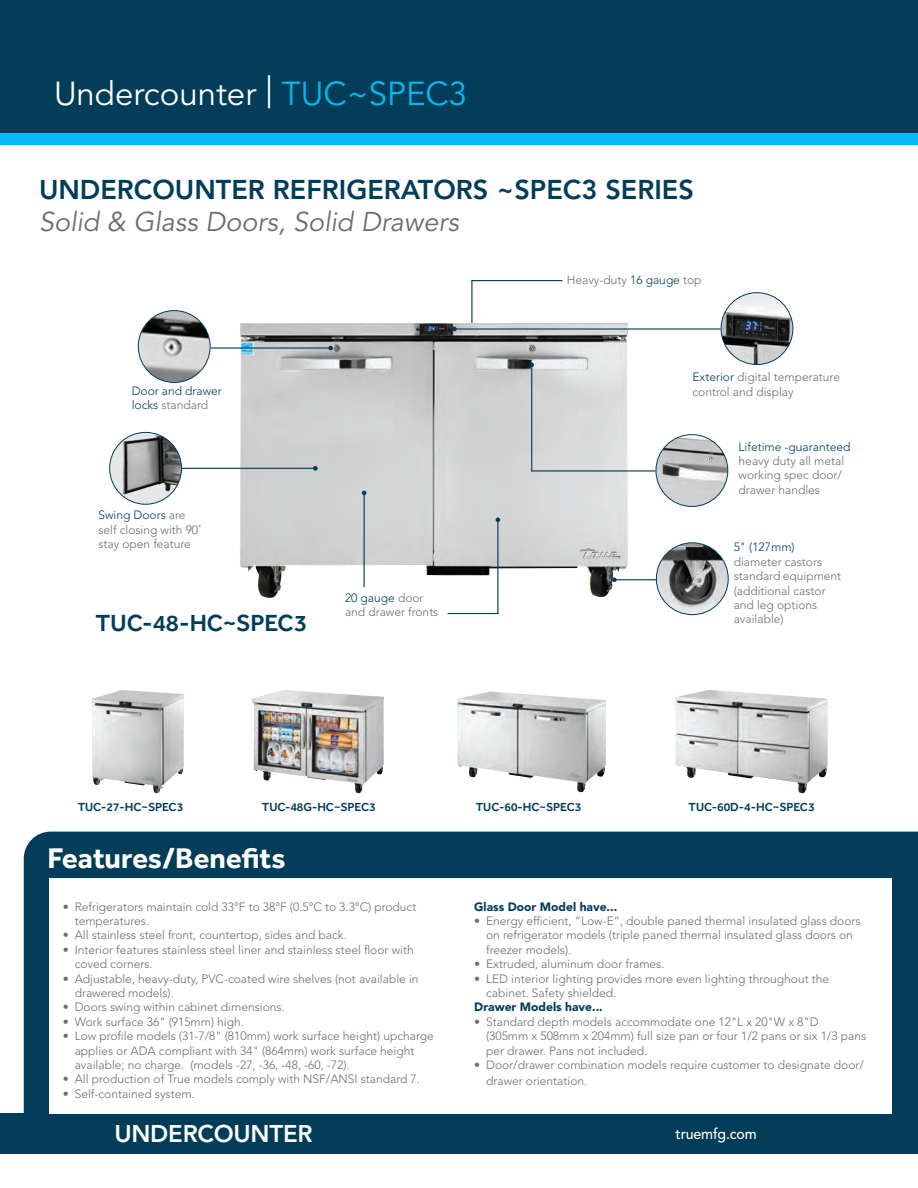
<style>
.page{position:relative;width:918px;height:1188px;background:#fff}
.page>*{position:absolute;margin:0;border:0;box-sizing:border-box;transform-origin:0 0}
.t1{font:33px "Avenir LT Std";color:#fff}
.t2{font:700 29.25px "Effra CC";color:#fff}
.t3{font:800 27px "Avenir LT Std";color:#013d58}
.t4{font:italic 27px "Avenir LT Std";color:#6c6d70}
.t5{font:600 24px "Effra CC";color:#013d58}
.t6{font:800 24px "Avenir LT Std";letter-spacing:-.01em;color:#fff}
.t7{font:500 15px "Avenir LT Std";letter-spacing:-.01em;color:#fff;scale:.94 1}
.t8{font:300 12px/14.4px "Avenir LT Std";color:#6c6d70}
.t9{font:600 12px "Effra CC";color:#013d58}
.t10{font:300 12px "Avenir LT Std";color:#013d58}
.t11{font:900 12px "Avenir LT Std";color:#013d58}
.s1{color:#00baf1}
.s2{color:#013d58}
</style>
<div class="page">
<div style="left:0;top:1113px;width:918px;height:41px;background:#013d58"></div>
<div style="left:0;top:0;width:918px;height:140px;background:#013d58"></div>
<div style="left:0;top:133px;width:918px;height:12px;background:#00baf1"></div>
<hr style="left:471px;top:280px;width:2px;height:47px;background:#013d58">
<img style="left:239px;top:323px;width:389px;height:275px">
<div style="left:24px;top:832px;width:894px;height:281px;background:#013d58"></div>
<div style="left:50px;top:878px;width:842px;height:235px;background:#fff"></div>
<div style="left:110px;top:432px;width:72px;height:72px;background:#e6e7e9;border-radius:50%"></div>
<img style="left:123px;top:434px;width:59px;height:61px">
<div style="left:109px;top:432px;width:73px;height:73px;border:1px solid #013d58;border-radius:50%"></div>
<hr style="left:181px;top:468px;width:134px;height:1px;background:#013d58">
<svg style="left:313px;top:466px;width:5px;height:5px"></svg>
<img style="left:656px;top:543px;width:72px;height:72px;border-radius:36px">
<div style="left:656px;top:542px;width:73px;height:73px;border:1px solid #013d58;border-radius:50%"></div>
<hr style="left:614px;top:579px;width:43px;height:1px;background:#013d58">
<svg style="left:612px;top:577px;width:5px;height:5px"></svg>
<img style="left:252px;top:690px;width:132px;height:104px">
<img style="left:92px;top:690px;width:92px;height:103px">
<img style="left:675px;top:690px;width:153px;height:103px">
<img style="left:457px;top:692px;width:149px;height:100px">
<hr style="left:471px;top:280px;width:91px;height:1px;background:#013d58">
<img style="left:138px;top:311px;width:72px;height:71px;border-radius:36px">
<div style="left:138px;top:310px;width:73px;height:73px;border:1px solid #013d58;border-radius:50%"></div>
<hr style="left:211px;top:347px;width:120px;height:2px;background:#013d58">
<svg style="left:328px;top:346px;width:5px;height:4px"></svg>
<img style="left:656px;top:435px;width:72px;height:71px;border-radius:36px">
<div style="left:656px;top:434px;width:72px;height:73px;border:1px solid #013d58;border-radius:50%"></div>
<img style="left:721px;top:293px;width:72px;height:72px;border-radius:36px">
<div style="left:721px;top:292px;width:72px;height:73px;border:1px solid #013d58;border-radius:50%"></div>
<hr style="left:532px;top:470px;width:124px;height:2px;background:#013d58">
<hr style="left:531px;top:365px;width:1px;height:107px;background:#013d58">
<svg style="left:529px;top:363px;width:5px;height:4px"></svg>
<hr style="left:455px;top:328px;width:266px;height:2px;background:#013d58">
<svg style="left:452px;top:327px;width:5px;height:4px"></svg>
<hr style="left:364px;top:493px;width:1px;height:94px;background:#013d58">
<svg style="left:362px;top:491px;width:4px;height:4px"></svg>
<hr style="left:497px;top:520px;width:1px;height:94px;background:#013d58">
<svg style="left:496px;top:518px;width:4px;height:4px"></svg>
<hr style="left:448px;top:613px;width:50px;height:1px;background:#013d58">
<h1 class="t1" style="left:54px;top:74px;width:415px">Undercounter | <span class="s1">TUC~SPEC3</span></h1>
<h3 class="t3" style="left:39px;top:173px;width:656px">UNDERCOUNTER REFRIGERATORS ~SPEC3 SERIES</h3>
<h3 class="t4" style="left:39px;top:206px;width:421px">Solid &amp; Glass Doors, Solid Drawers</h3>
<p class="t8" style="left:567px;top:273px;width:136px">Heavy-duty <span class="s2">16 gauge</span> top</p>
<p class="t8" style="left:693px;top:370px;width:149px"><span class="s2">Exterior</span> digital temperature</p>
<p class="t10" style="left:132px;top:384px;width:92px">Door and drawer</p>
<p class="t8" style="left:693px;top:384px;width:103px">control and display</p>
<p class="t8" style="left:132px;top:398px;width:78px"><span class="s2">locks</span> standard</p>
<p class="t10" style="left:739px;top:439px;width:113px">Lifetime -guaranteed</p>
<p class="t8" style="left:739px;top:454px;width:107px">heavy duty all metal working spec door/ drawer handles</p>
<p class="t8" style="left:98px;top:508px;width:104px"><span class="s2">Swing Doors</span> are self closing with 90˚ stay open feature</p>
<p class="t10" style="left:734px;top:540px;width:63px">5" (127mm)</p>
<p class="t8" style="left:734px;top:555px;width:109px">diameter castors standard equipment (additional castor and leg options available)</p>
<p class="t8" style="left:345px;top:590px;width:95px"><span class="s2">20 gauge</span> door and drawer fronts</p>
<h3 class="t5" style="left:96px;top:608px;width:213px">TUC-48-HC~SPEC3</h3>
<p class="t9" style="left:78px;top:800px;width:107px">TUC-27-HC~SPEC3</p>
<p class="t9" style="left:262px;top:800px;width:115px">TUC-48G-HC~SPEC3</p>
<p class="t9" style="left:476px;top:800px;width:107px">TUC-60-HC~SPEC3</p>
<p class="t9" style="left:689px;top:800px;width:128px">TUC-60D-4-HC~SPEC3</p>
<h2 class="t2" style="left:48px;top:839px;width:239px">Features/Benefits</h2>
<p class="t8" style="left:75px;top:899px;width:343px;text-indent:-12px">• Refrigerators maintain cold 33°F to 38°F (0.5°C to 3.3°C) product temperatures.</p>
<p class="t8" style="left:63px;top:928px;width:286px">• All stainless steel front, countertop, sides and back.</p>
<p class="t8" style="left:75px;top:942px;width:341px;text-indent:-12px">• Interior features stainless steel liner and stainless steel floor with coved corners.</p>
<p class="t8" style="left:75px;top:971px;width:345px;text-indent:-12px">• Adjustable, heavy-duty, PVC-coated wire shelves (not available in drawered models).</p>
<p class="t8" style="left:63px;top:1000px;width:223px">• Doors swing within cabinet dimensions.</p>
<p class="t8" style="left:63px;top:1014px;width:183px">• Work surface 36" (915mm) high.</p>
<p class="t8" style="left:75px;top:1029px;width:361px;text-indent:-12px">• Low profile models (31-7/8" (810mm) work surface height) upcharge applies or ADA compliant with 34" (864mm) work surface height available; no charge. (models -27, -36, -48, -60, -72).</p>
<p class="t8" style="left:63px;top:1072px;width:359px">• All production of True models comply with NSF/ANSI standard 7.</p>
<p class="t8" style="left:63px;top:1086px;width:133px">• Self-contained system.</p>
<h3 class="t6" style="left:114px;top:1120px;width:200px">UNDERCOUNTER</h3>
<p class="t11" style="left:474px;top:899px;width:145px">Glass Door Model have...</p>
<p class="t8" style="left:486px;top:914px;width:376px;text-indent:-12px">• Energy efficient, “Low-E”, double paned thermal insulated glass doors on refrigerator models (triple paned thermal insulated glass doors on freezer models).</p>
<p class="t8" style="left:474px;top:957px;width:192px">• Extruded, aluminum door frames.</p>
<p class="t8" style="left:486px;top:971px;width:345px;text-indent:-12px">• LED interior lighting provides more even lighting throughout the cabinet. Safety shielded.</p>
<p class="t11" style="left:474px;top:1000px;width:130px">Drawer Models have...</p>
<p class="t8" style="left:486px;top:1014px;width:381px;text-indent:-12px">• Standard depth models accommodate one 12"L x 20"W x 8"D<br>(305mm x 508mm x 204mm) full size pan or four 1/2 pans or six 1/3 pans per drawer. Pans not included.</p>
<p class="t8" style="left:486px;top:1057px;width:379px;line-height:16.2px;text-indent:-12px">• Door/drawer combination models require customer to designate door/ drawer orientation.</p>
<p class="t7" style="left:676px;top:1125px;width:88px">truemfg.com</p>
</div>
